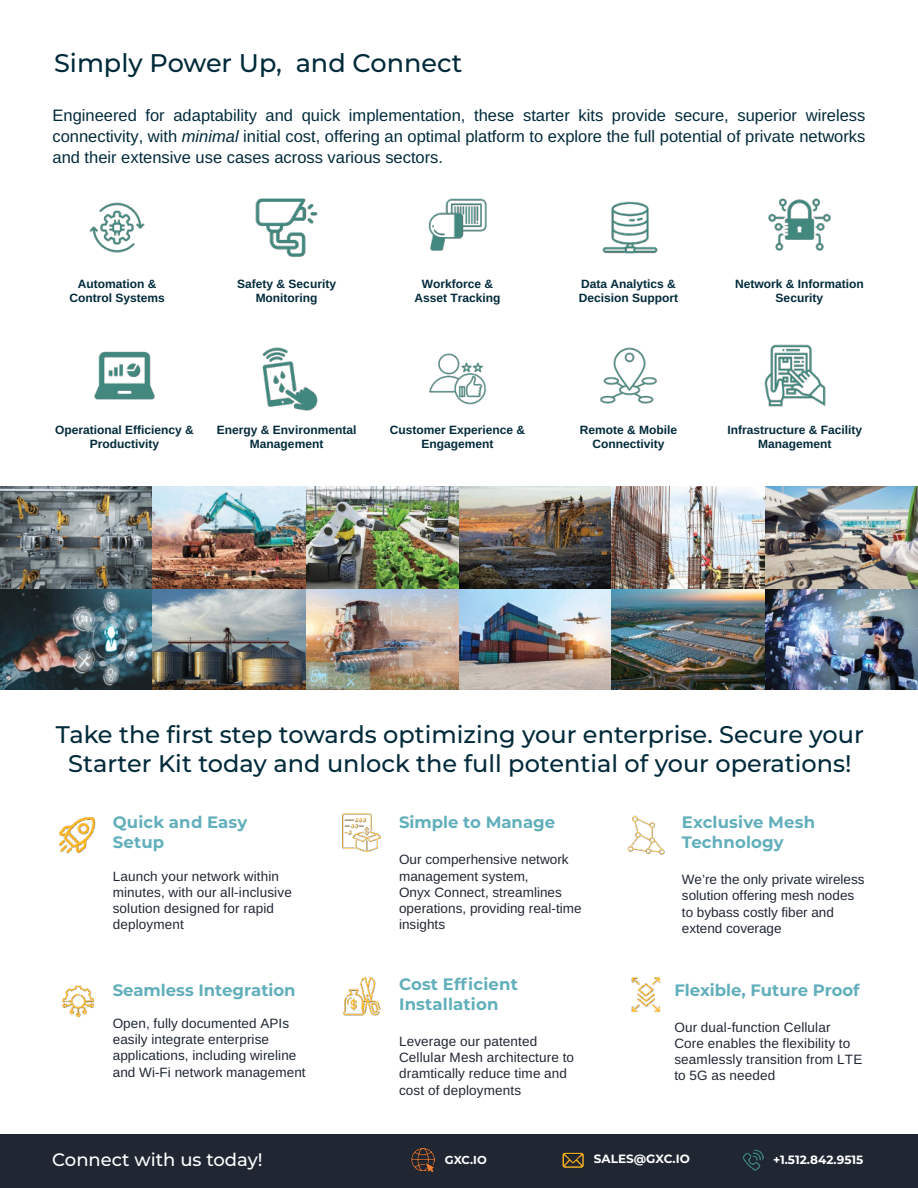
<style>
.page{position:relative;width:918px;height:1188px;background:#fff}
.page>*{position:absolute;margin:0;border:0;box-sizing:border-box;transform-origin:0 0}
.t1{font:100 25.5px "Montserrat";color:#002a3a}
.t2{font:100 24px/28.8px "Montserrat";color:#002a3a;text-align:center}
.t3{font:100 18px "Montserrat";color:#fff}
.t4{font:16.5px/21px "Arimo";color:#002a3a;text-align:justify}
.t5{font:700 16.5px/19.8px "Montserrat";letter-spacing:.005em;color:#61afbb}
.t6{font:13.5px/16.2px "Arimo";letter-spacing:.005em;color:#202733}
.t7{font:12px/14.4px "Arimo";color:#002a3a;text-align:center}
.t8{font:700 12px "Montserrat";color:#fff}
.t9{font:700 11.55px "Montserrat";color:#fff}
.s1{font-style:italic}
</style>
<div class="page">
<img style="left:0;top:589px;width:918px;height:100px">
<img style="left:0;top:487px;width:918px;height:102px">
<div style="left:0;top:1134px;width:918px;height:54px;background:#202733"></div>
<img style="left:411px;top:1149px;width:24px;height:23px">
<img style="left:562px;top:1152px;width:22px;height:16px">
<img style="left:742px;top:1149px;width:22px;height:22px">
<img style="left:89px;top:202px;width:56px;height:51px">
<img style="left:429px;top:353px;width:57px;height:52px">
<img style="left:602px;top:201px;width:56px;height:53px">
<img style="left:262px;top:347px;width:56px;height:64px">
<img style="left:94px;top:351px;width:61px;height:49px">
<img style="left:764px;top:345px;width:62px;height:62px">
<img style="left:600px;top:347px;width:57px;height:57px">
<img style="left:769px;top:198px;width:61px;height:53px">
<img style="left:428px;top:198px;width:59px;height:53px">
<img style="left:256px;top:198px;width:61px;height:59px">
<img style="left:59px;top:817px;width:37px;height:37px">
<img style="left:342px;top:977px;width:39px;height:38px">
<img style="left:627px;top:816px;width:38px;height:38px">
<img style="left:62px;top:985px;width:32px;height:32px">
<img style="left:342px;top:813px;width:39px;height:38px">
<img style="left:631px;top:977px;width:30px;height:35px">
<h1 class="t1" style="left:54px;top:52px;width:410px">Simply Power Up, and Connect</h1>
<p class="t4" style="left:53px;top:107px;width:814px">Engineered for adaptability and quick implementation, these starter kits provide secure, superior wireless connectivity, with <span class="s1">minimal</span> initial cost, offering an optimal platform to explore the full potential of private networks and their extensive use cases across various sectors.</p>
<p class="t7" style="left:69px;top:277px;width:97px">Automation &amp;<br>Control Systems</p>
<p class="t7" style="left:237px;top:277px;width:100px">Safety &amp; Security<br>Monitoring</p>
<p class="t7" style="left:415px;top:277px;width:88px">Workforce &amp;<br>Asset Tracking</p>
<p class="t7" style="left:579px;top:277px;width:101px;text-align:left">Data Analytics &amp;<br>Decision Support</p>
<p class="t7" style="left:735px;top:277px;width:130px">Network &amp; Information<br>Security</p>
<p class="t7" style="left:580px;top:423px;width:99px">Remote &amp; Mobile<br>Connectivity</p>
<p class="t7" style="left:55px;top:423px;width:140px">Operational Efficiency &amp;<br>Productivity</p>
<p class="t7" style="left:727px;top:423px;width:136px">Infrastructure &amp; Facility<br>Management</p>
<p class="t7" style="left:217px;top:423px;width:141px">Energy &amp; Environmental<br>Management</p>
<p class="t7" style="left:390px;top:423px;width:137px">Customer Experience &amp;<br>Engagement</p>
<h2 class="t2" style="left:56px;top:720px;width:809px">Take the first step towards optimizing your enterprise. Secure your<br>Starter Kit today and unlock the full potential of your operations!</h2>
<p class="t5" style="left:113px;top:814px;width:136px">Quick and Easy<br>Setup</p>
<p class="t6" style="left:113px;top:869px;width:181px">Launch your network within minutes, with our all-inclusive solution designed for rapid deployment</p>
<p class="t5" style="left:113px;top:981px;width:184px">Seamless Integration</p>
<p class="t6" style="left:113px;top:1016px;width:194px">Open, fully documented APIs easily integrate enterprise applications, including wireline and Wi-Fi network management</p>
<h3 class="t3" style="left:52px;top:1152px;width:212px">Connect with us today!</h3>
<p class="t5" style="left:399px;top:814px;width:158px">Simple to Manage</p>
<p class="t6" style="left:399px;top:853px;width:184px">Our comperhensive network management system,<br>Onyx Connect, streamlines operations, providing real-time insights</p>
<p class="t5" style="left:399px;top:976px;width:120px">Cost Efficient<br>Installation</p>
<p class="t6" style="left:399px;top:1034px;width:177px">Leverage our patented<br>Cellular Mesh architecture to dramtically reduce time and cost of deployments</p>
<p class="t5" style="left:682px;top:814px;width:135px">Exclusive Mesh<br>Technology</p>
<p class="t6" style="left:682px;top:873px;width:184px">We’re the only private wireless solution offering mesh nodes to bybass costly fiber and extend coverage</p>
<p class="t5" style="left:674px;top:981px;width:187px">Flexible, Future Proof</p>
<p class="t6" style="left:674px;top:1020px;width:189px">Our dual-function Cellular<br>Core enables the flexibility to seamlessly transition from LTE to 5G as needed</p>
<p class="t9" style="left:445px;top:1155px;width:44px">GXC.IO</p>
<p class="t8" style="left:594px;top:1154px;width:97px">SALES@GXC.IO</p>
<p class="t8" style="left:773px;top:1155px;width:92px">+1.512.842.9515</p>
</div>
